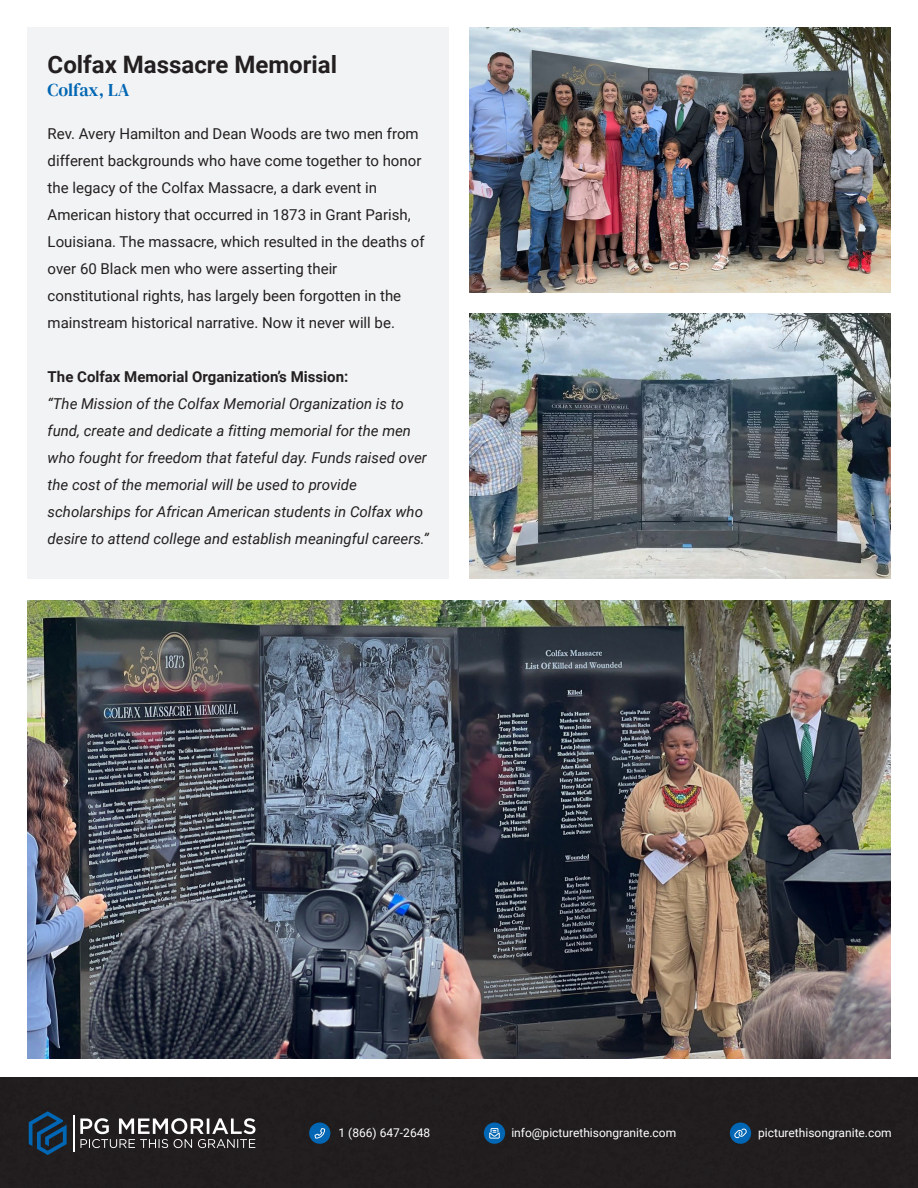
<style>
.page{position:relative;width:918px;height:1188px;background:#fff}
.page>*{position:absolute;margin:0;border:0;box-sizing:border-box;transform-origin:0 0}
.t1{font:700 24px "Roboto";color:#231f20}
.t2{font:18px "DM Serif Text";color:#0166b3}
.t3{font:15px/27px "Roboto";color:#231f20}
.t4{font:italic 15px/27px "Roboto";color:#231f20}
.t5{font:700 15px "Roboto";color:#231f20}
.t6{font:12px "Roboto";color:#fff}
</style>
<div class="page">
<div style="left:0;top:1077px;width:918px;height:111px;background:#231f20"></div>
<svg style="left:29px;top:1111px;width:38px;height:44px"></svg>
<svg style="left:80px;top:1118px;width:175px;height:30px"></svg>
<hr style="left:73px;top:1115px;width:1px;height:36px;background:#fff">
<div style="left:309px;top:1123px;width:21px;height:21px;background:#0166b3;border-radius:50%"></div>
<svg style="left:314px;top:1128px;width:11px;height:11px"></svg>
<div style="left:484px;top:1123px;width:21px;height:21px;background:#0166b3;border-radius:50%"></div>
<svg style="left:489px;top:1128px;width:11px;height:11px"></svg>
<div style="left:730px;top:1123px;width:21px;height:21px;background:#0166b3;border-radius:50%"></div>
<svg style="left:734px;top:1128px;width:13px;height:10px"></svg>
<div style="left:27px;top:27px;width:421px;height:552px;background:#f2f3f4"></div>
<img style="left:470px;top:27px;width:421px;height:265px">
<img style="left:470px;top:314px;width:421px;height:265px">
<img style="left:27px;top:600px;width:864px;height:458px">
<h1 class="t1" style="left:48px;top:48px;width:291px">Colfax Massacre Memorial</h1>
<p class="t2" style="left:48px;top:80px;width:83px">Colfax, LA</p>
<p class="t3" style="left:48px;top:120px;width:379px">Rev. Avery Hamilton and Dean Woods are two men from different backgrounds who have come together to honor the legacy of the Colfax Massacre, a dark event in American history that occurred in 1873 in Grant Parish, Louisiana. The massacre, which resulted in the deaths of over 60 Black men who were asserting their constitutional rights, has largely been forgotten in the mainstream historical narrative. Now it never will be.</p>
<p class="t5" style="left:48px;top:366px;width:302px">The Colfax Memorial Organization’s Mission:</p>
<p class="t4" style="left:48px;top:390px;width:383px">“The Mission of the Colfax Memorial Organization is to fund, create and dedicate a fitting memorial for the men who fought for freedom that fateful day. Funds raised over the cost of the memorial will be used to provide scholarships for African American students in Colfax who desire to attend college and establish meaningful careers.”</p>
<p class="t6" style="left:339px;top:1124px;width:93px">1 (866) 647-2648</p>
<p class="t6" style="left:511px;top:1124px;width:166px">info@picturethisongranite.com</p>
<p class="t6" style="left:758px;top:1124px;width:135px">picturethisongranite.com</p>
</div>
